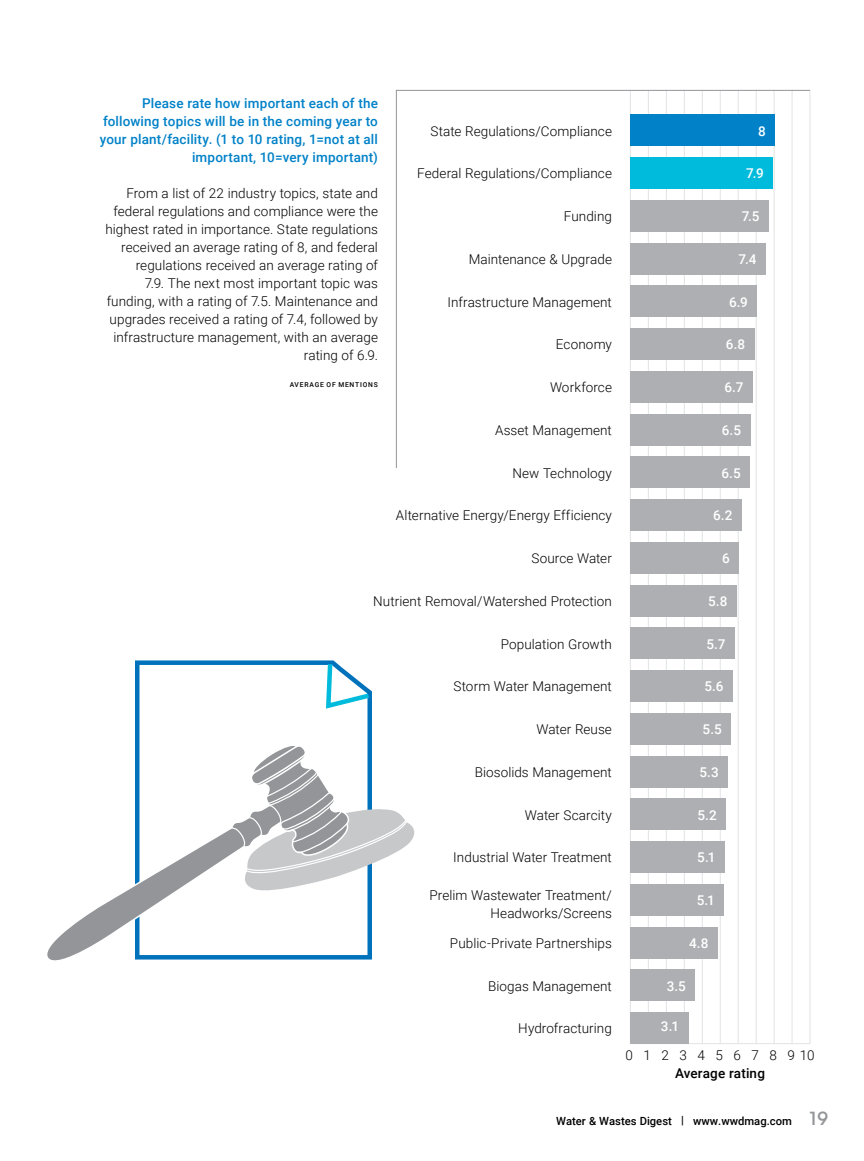
<style>
.page{position:relative;width:864px;height:1161px;background:#fff}
.page>*{position:absolute;margin:0;border:0;box-sizing:border-box;transform-origin:0 0}
.t1{font:300 13.5px/18px "Roboto";letter-spacing:.005em;color:#000;text-align:right}
.t2{font:500 13.5px/18px "Roboto";letter-spacing:.015em;color:#0081c8;text-align:right}
.t3{font:500 13.5px "Roboto";color:#fff}
.t4{font:500 13.5px "Roboto";letter-spacing:.01em;color:#000}
.t5{font:500 11.25px "Roboto";color:#000}
.t6{font:500 6.75px "Roboto";letter-spacing:.115em;color:#000}
.s1{font-family:"ITC Avant Garde Std";font-size:18px;color:#939598}
</style>
<div class="page">
<svg style="left:630px;top:89px;width:181px;height:955px"></svg>
<svg style="left:396px;top:90px;width:415px;height:379px"></svg>
<div style="left:630px;top:115px;width:145px;height:31px;background:#0081c8"></div>
<div style="left:630px;top:158px;width:143px;height:31px;background:#00bbdb"></div>
<div style="left:630px;top:200px;width:139px;height:32px;background:#adafb2"></div>
<div style="left:630px;top:243px;width:136px;height:31px;background:#adafb2"></div>
<div style="left:630px;top:286px;width:127px;height:31px;background:#adafb2"></div>
<div style="left:630px;top:328px;width:124px;height:32px;background:#adafb2"></div>
<div style="left:630px;top:371px;width:122px;height:32px;background:#adafb2"></div>
<div style="left:630px;top:414px;width:120px;height:32px;background:#adafb2"></div>
<div style="left:630px;top:457px;width:120px;height:31px;background:#adafb2"></div>
<div style="left:630px;top:500px;width:112px;height:31px;background:#adafb2"></div>
<div style="left:630px;top:542px;width:109px;height:32px;background:#adafb2"></div>
<div style="left:630px;top:585px;width:106px;height:31px;background:#adafb2"></div>
<div style="left:630px;top:628px;width:104px;height:31px;background:#adafb2"></div>
<div style="left:630px;top:670px;width:103px;height:32px;background:#adafb2"></div>
<div style="left:630px;top:713px;width:101px;height:32px;background:#adafb2"></div>
<div style="left:630px;top:756px;width:98px;height:32px;background:#adafb2"></div>
<div style="left:630px;top:799px;width:96px;height:31px;background:#adafb2"></div>
<div style="left:630px;top:842px;width:94px;height:31px;background:#adafb2"></div>
<div style="left:630px;top:884px;width:94px;height:32px;background:#adafb2"></div>
<div style="left:630px;top:927px;width:87px;height:31px;background:#adafb2"></div>
<div style="left:630px;top:970px;width:65px;height:31px;background:#adafb2"></div>
<div style="left:630px;top:1012px;width:58px;height:32px;background:#adafb2"></div>
<svg style="left:135px;top:660px;width:237px;height:300px"></svg>
<svg style="left:324px;top:660px;width:48px;height:52px"></svg>
<svg style="left:47px;top:743px;width:305px;height:218px"></svg>
<svg style="left:230px;top:745px;width:185px;height:150px"></svg>
<p class="t2" style="left:100px;top:94px;width:280px">Please rate how important each of the following topics will be in the coming year to your plant/facility. (1 to 10 rating, 1=not at all important, 10=very important)</p>
<p class="t1" style="left:105px;top:184px;width:274px">From a list of 22 industry topics, state and federal regulations and compliance were the highest rated in importance. State regulations received an average rating of 8, and federal regulations received an average rating of<br>7.9. The next most important topic was funding, with a rating of 7.5. Maintenance and upgrades received a rating of 7.4, followed by infrastructure management, with an average rating of 6.9.</p>
<p class="t6" style="left:290px;top:380px;width:90px">AVERAGE OF MENTIONS</p>
<p class="t1" style="left:430px;top:121px;width:183px">State Regulations/Compliance</p>
<p class="t1" style="left:417px;top:164px;width:196px">Federal Regulations/Compliance</p>
<p class="t1" style="left:564px;top:207px;width:50px">Funding</p>
<p class="t1" style="left:469px;top:250px;width:145px">Maintenance &amp; Upgrade</p>
<p class="t1" style="left:448px;top:292px;width:166px">Infrastructure Management</p>
<p class="t1" style="left:556px;top:335px;width:58px">Economy</p>
<p class="t1" style="left:550px;top:378px;width:63px">Workforce</p>
<p class="t1" style="left:495px;top:421px;width:118px">Asset Management</p>
<p class="t1" style="left:513px;top:463px;width:101px">New Technology</p>
<p class="t1" style="left:396px;top:506px;width:217px">Alternative Energy/Energy Efficiency</p>
<p class="t1" style="left:531px;top:549px;width:82px">Source Water</p>
<p class="t1" style="left:373px;top:592px;width:240px">Nutrient Removal/Watershed Protection</p>
<p class="t1" style="left:501px;top:634px;width:113px">Population Growth</p>
<p class="t1" style="left:453px;top:677px;width:160px">Storm Water Management</p>
<p class="t1" style="left:537px;top:720px;width:77px">Water Reuse</p>
<p class="t1" style="left:475px;top:763px;width:139px">Biosolids Management</p>
<p class="t1" style="left:525px;top:805px;width:89px">Water Scarcity</p>
<p class="t1" style="left:453px;top:848px;width:160px">Industrial Water Treatment</p>
<p class="t1" style="left:430px;top:886px;width:184px">Prelim Wastewater Treatment/<br>Headworks/Screens</p>
<p class="t1" style="left:450px;top:934px;width:164px">Public-Private Partnerships</p>
<p class="t1" style="left:488px;top:976px;width:125px">Biogas Management</p>
<p class="t1" style="left:518px;top:1019px;width:95px">Hydrofracturing</p>
<p class="t3" style="left:758px;top:121px;width:9px">8</p>
<p class="t3" style="left:746px;top:164px;width:19px">7.9</p>
<p class="t3" style="left:742px;top:207px;width:19px">7.5</p>
<p class="t3" style="left:739px;top:250px;width:19px">7.4</p>
<p class="t3" style="left:729px;top:292px;width:20px">6.9</p>
<p class="t3" style="left:726px;top:335px;width:21px">6.8</p>
<p class="t3" style="left:724px;top:378px;width:20px">6.7</p>
<p class="t3" style="left:722px;top:421px;width:21px">6.5</p>
<p class="t3" style="left:722px;top:463px;width:21px">6.5</p>
<p class="t3" style="left:713px;top:506px;width:21px">6.2</p>
<p class="t3" style="left:722px;top:549px;width:9px">6</p>
<p class="t3" style="left:708px;top:592px;width:21px">5.8</p>
<p class="t3" style="left:706px;top:634px;width:20px">5.7</p>
<p class="t3" style="left:704px;top:677px;width:21px">5.6</p>
<p class="t3" style="left:703px;top:720px;width:21px">5.5</p>
<p class="t3" style="left:699px;top:763px;width:21px">5.3</p>
<p class="t3" style="left:697px;top:805px;width:21px">5.2</p>
<p class="t3" style="left:697px;top:848px;width:20px">5.1</p>
<p class="t3" style="left:697px;top:891px;width:20px">5.1</p>
<p class="t3" style="left:689px;top:934px;width:21px">4.8</p>
<p class="t3" style="left:667px;top:976px;width:21px">3.5</p>
<p class="t3" style="left:661px;top:1017px;width:20px">3.1</p>
<p class="t1" style="left:625px;top:1045px;width:191px">0 1 2 3 4 5 6 7 8 9 10</p>
<p class="t4" style="left:675px;top:1063px;width:91px">Average rating</p>
<p class="t5" style="left:556px;top:1113px;width:273px">Water &amp; Wastes Digest | www.wwdmag.com <span class="s1">19</span></p>
</div>
